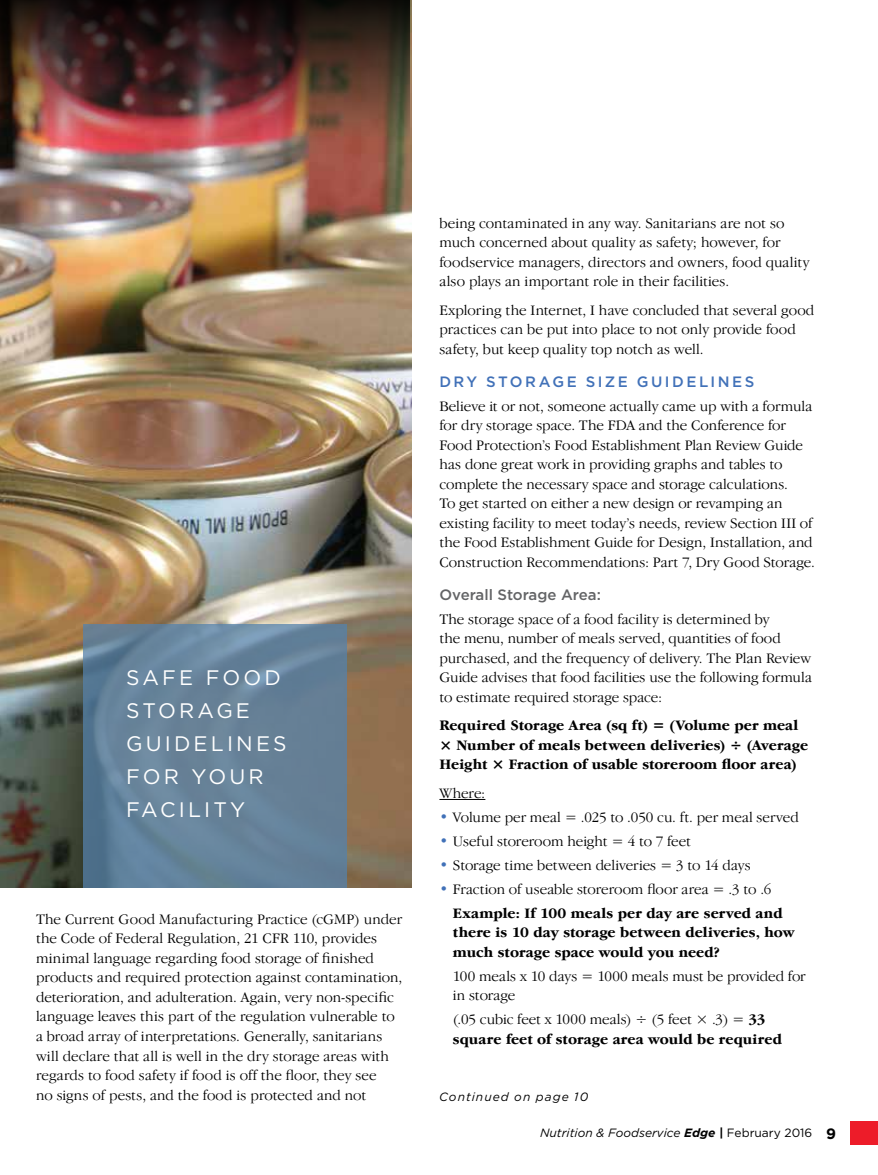
<style>
.page{position:relative;width:878px;height:1175px;background:#fff}
.page>*{position:absolute;margin:0;border:0;box-sizing:border-box;transform-origin:0 0}
.t1{font:21px/33px "Gotham";letter-spacing:.15em;color:#fff}
.t2{font:300 15px/19.5px "Garamond IT Cby BT";letter-spacing:.005em;color:#000}
.t3{font:700 15px/19.5px "Garamond IT Cby BT";color:#000}
.t4{font:500 15px "Gotham";letter-spacing:.165em;color:#4171b8}
.t5{font:500 15px "Gotham";color:#636466}
.t6{font:italic 12px "Gotham";color:#000}
.t7{font:italic 12px "Gotham";letter-spacing:.09em;color:#000}
.s1{color:#4171b8}
.s2{font-weight:700}
.s3{font-weight:300}
.s4{font-style:normal}
.s5{font-weight:700;font-style:normal;font-size:15px}
</style>
<div class="page">
<div style="left:850px;top:1121px;width:28px;height:24px;background:#ed1c29"></div>
<img style="left:0;top:0;width:412px;height:887px">
<img style="left:0;top:0;width:410px;height:142px">
<hr style="left:439px;top:799px;width:46px;height:1px;background:#000">
<svg style="left:83px;top:624px;width:263px;height:263px;background:#648199"></svg>
<h1 class="t1" style="left:126px;top:661px;width:162px">SAFE FOOD<br>STORAGE<br>GUIDELINES<br>FOR YOUR<br>FACILITY</h1>
<p class="t2" style="left:36px;top:909px;width:368px">The Current Good Manufacturing Practice (cGMP) under the Code of Federal Regulation, 21 CFR 110, provides minimal language regarding food storage of finished products and required protection against contamination, deterioration, and adulteration. Again, very non-specific language leaves this part of the regulation vulnerable to a broad array of interpretations. Generally, sanitarians will declare that all is well in the dry storage areas with regards to food safety if food is off the floor, they see<br>no signs of pests, and the food is protected and not</p>
<p class="t2" style="left:439px;top:213px;width:371px">being contaminated in any way. Sanitarians are not so much concerned about quality as safety; however, for foodservice managers, directors and owners, food quality also plays an important role in their facilities.</p>
<p class="t2" style="left:439px;top:300px;width:376px">Exploring the Internet, I have concluded that several good practices can be put into place to not only provide food safety, but keep quality top notch as well.</p>
<p class="t4" style="left:439px;top:373px;width:316px">DRY STORAGE SIZE GUIDELINES</p>
<p class="t2" style="left:439px;top:396px;width:377px">Believe it or not, someone actually came up with a formula for dry storage space. The FDA and the Conference for Food Protection’s Food Establishment Plan Review Guide has done great work in providing graphs and tables to complete the necessary space and storage calculations.<br>To get started on either a new design or revamping an existing facility to meet today’s needs, review Section III of the Food Establishment Guide for Design, Installation, and Construction Recommendations: Part 7, Dry Good Storage.</p>
<p class="t5" style="left:439px;top:586px;width:163px">Overall Storage Area:</p>
<p class="t2" style="left:439px;top:609px;width:374px">The storage space of a food facility is determined by<br>the menu, number of meals served, quantities of food purchased, and the frequency of delivery. The Plan Review Guide advises that food facilities use the following formula to estimate required storage space:</p>
<p class="t3" style="left:439px;top:715px;width:370px">Required Storage Area (sq ft) = (Volume per meal × Number of meals between deliveries) ÷ (Average<br>Height × Fraction of usable storeroom floor area)</p>
<p class="t2" style="left:439px;top:783px;width:47px">Where:</p>
<p class="t2" style="left:439px;top:807px;width:361px"><span class="s1">•</span> Volume per meal = .025 to .050 cu. ft. per meal served</p>
<p class="t2" style="left:439px;top:831px;width:253px"><span class="s1">•</span> Useful storeroom height = 4 to 7 feet</p>
<p class="t2" style="left:439px;top:855px;width:313px"><span class="s1">•</span> Storage time between deliveries = 3 to 14 days</p>
<p class="t2" style="left:453px;top:876px;width:331px;line-height:24px;text-indent:-14px"><span class="s1">•</span> Fraction of useable storeroom floor area = .3 to .6<br><span class="s2">Example: If 100 meals per day are served and</span></p>
<p class="t3" style="left:453px;top:922px;width:343px">there is 10 day storage between deliveries, how much storage space would you need?</p>
<p class="t2" style="left:453px;top:966px;width:354px">100 meals x 10 days = 1000 meals must be provided for in storage</p>
<p class="t3" style="left:453px;top:1009px;width:330px"><span class="s3">(.05 cubic feet x 1000 meals) ÷ (5 feet × .3) =</span> 33 square feet of storage area would be required</p>
<p class="t7" style="left:439px;top:1090px;width:151px">Continued on page 10</p>
<p class="t6" style="left:540px;top:1126px;width:297px">Nutrition &amp; Foodservice <span class="s2">Edge |</span> <span class="s4">February 2016</span> <span class="s5">9</span></p>
</div>
